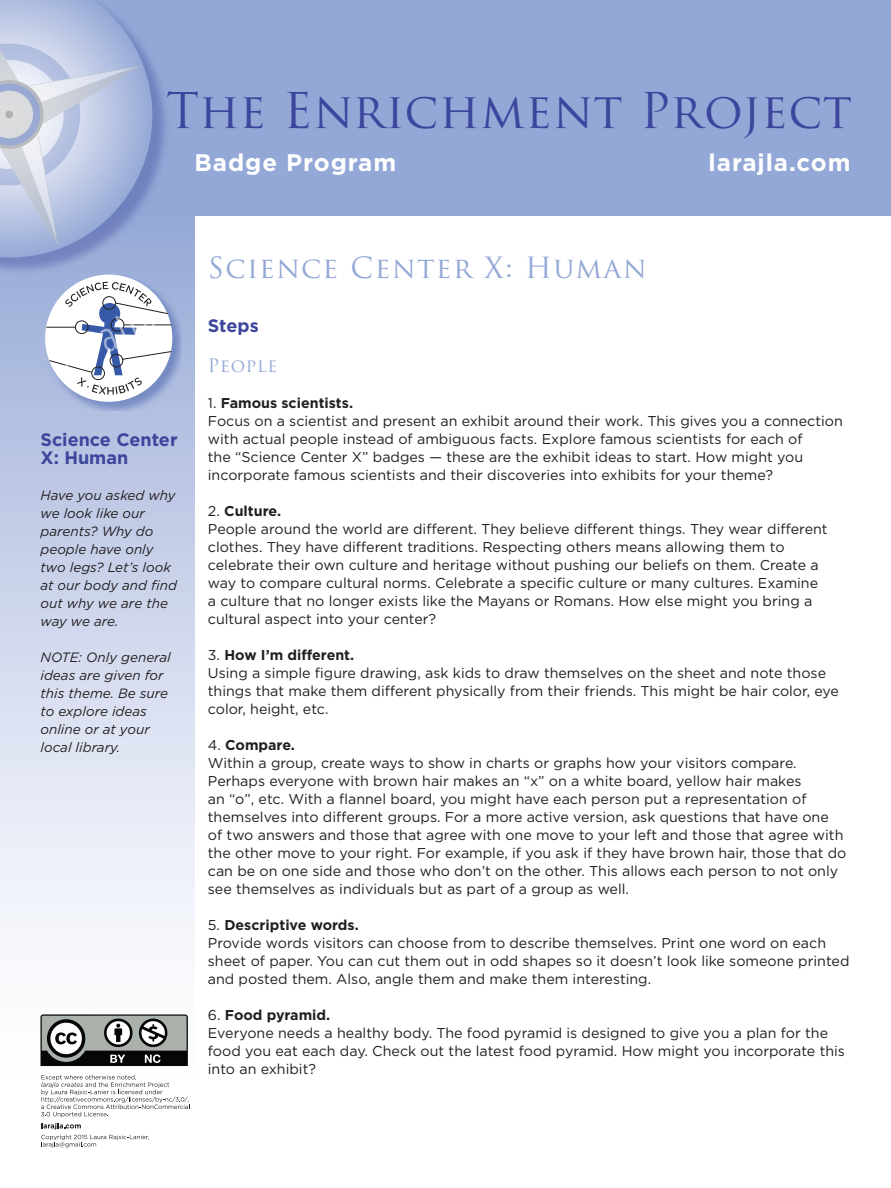
<style>
.page{position:relative;width:891px;height:1188px;background:#fff}
.page>*{position:absolute;margin:0;border:0;box-sizing:border-box;transform-origin:0 0}
.t1{font:48px "Trajan Pro";letter-spacing:.015em;color:#3c469d}
.t2{font:28.5px "Trajan Pro";letter-spacing:.05em;color:#93a8d6}
.t3{font:700 24px "Gotham";letter-spacing:.04em;color:#fff}
.t4{font:700 18px/18px "Gotham";color:#3c469d}
.t5{font:18px "Trajan Pro";letter-spacing:.035em;color:#93a8d6}
.t6{font:14.25px/18px "Gotham";color:#231f20}
.t7{font:700 14.25px "Gotham";color:#231f20}
.t8{font:italic 13.5px/18px "Gotham";color:#231f20}
.s1{font-weight:400}
</style>
<div class="page">
<div style="left:0;top:212px;width:195px;height:890px;background:linear-gradient(to bottom,#9aacd8,#fff)"></div>
<div style="left:0;top:0;width:891px;height:216px;background:#93a8d6"></div>
<svg style="left:41px;top:1014px;width:147px;height:52px;background:#747875"></svg>
<svg style="left:41px;top:1075px;width:149px;height:73px"></svg>
<div style="left:0;top:0;width:171px;height:276px;background:#3c469d;opacity:.4"></div>
<svg style="left:0;top:0;width:152px;height:258px"></svg>
<img style="left:41px;top:270px;width:140px;height:141px">
<div style="left:45px;top:275px;width:127px;height:127px;background:#fff;border-radius:50%"></div>
<svg style="left:46px;top:282px;width:126px;height:113px"></svg>
<h1 class="t1" style="left:166px;top:80px;width:688px">The Enrichment Project</h1>
<h3 class="t3" style="left:195px;top:147px;width:203px">Badge Program</h3>
<h3 class="t3" style="left:709px;top:147px;width:143px">larajla.com</h3>
<p class="t4" style="left:40px;top:431px;width:139px">Science Center<br>X: Human</p>
<p class="t8" style="left:40px;top:486px;width:138px">Have you asked why we look like our parents? Why do people have only two legs? Let’s look at our body and find out why we are the way we are.</p>
<p class="t8" style="left:40px;top:648px;width:132px">NOTE: Only general ideas are given for this theme. Be sure to explore ideas online or at your local library.</p>
<p class="t2" style="left:208px;top:249px;width:440px">Science Center X: Human</p>
<p class="t4" style="left:208px;top:317px;width:52px">Steps</p>
<p class="t5" style="left:208px;top:354px;width:71px">People</p>
<p class="t7" style="left:208px;top:394px;width:147px"><span class="s1">1.</span> Famous scientists.</p>
<p class="t6" style="left:208px;top:412px;width:636px">Focus on a scientist and present an exhibit around their work. This gives you a connection with actual people instead of ambiguous facts. Explore famous scientists for each of<br>the “Science Center X” badges — these are the exhibit ideas to start. How might you incorporate famous scientists and their discoveries into exhibits for your theme?</p>
<p class="t7" style="left:208px;top:502px;width:75px"><span class="s1">2.</span> Culture.</p>
<p class="t6" style="left:208px;top:520px;width:621px">People around the world are different. They believe different things. They wear different clothes. They have different traditions. Respecting others means allowing them to celebrate their own culture and heritage without pushing our beliefs on them. Create a way to compare cultural norms. Celebrate a specific culture or many cultures. Examine a culture that no longer exists like the Mayans or Romans. How else might you bring a cultural aspect into your center?</p>
<p class="t7" style="left:208px;top:646px;width:148px"><span class="s1">3.</span> How I’m different.</p>
<p class="t6" style="left:208px;top:664px;width:633px">Using a simple figure drawing, ask kids to draw themselves on the sheet and note those things that make them different physically from their friends. This might be hair color, eye color, height, etc.</p>
<p class="t7" style="left:208px;top:736px;width:89px"><span class="s1">4.</span> Compare.</p>
<p class="t6" style="left:208px;top:754px;width:640px">Within a group, create ways to show in charts or graphs how your visitors compare.<br>Perhaps everyone with brown hair makes an “x” on a white board, yellow hair makes<br>an “o”, etc. With a flannel board, you might have each person put a representation of themselves into different groups. For a more active version, ask questions that have one of two answers and those that agree with one move to your left and those that agree with the other move to your right. For example, if you ask if they have brown hair, those that do can be on one side and those who don’t on the other. This allows each person to not only see themselves as individuals but as part of a group as well.</p>
<p class="t7" style="left:208px;top:916px;width:152px"><span class="s1">5.</span> Descriptive words.</p>
<p class="t6" style="left:208px;top:934px;width:643px">Provide words visitors can choose from to describe themselves. Print one word on each sheet of paper. You can cut them out in odd shapes so it doesn’t look like someone printed and posted them. Also, angle them and make them interesting.</p>
<p class="t7" style="left:208px;top:1006px;width:124px"><span class="s1">6.</span> Food pyramid.</p>
<p class="t6" style="left:208px;top:1024px;width:639px">Everyone needs a healthy body. The food pyramid is designed to give you a plan for the food you eat each day. Check out the latest food pyramid. How might you incorporate this into an exhibit?</p>
</div>
